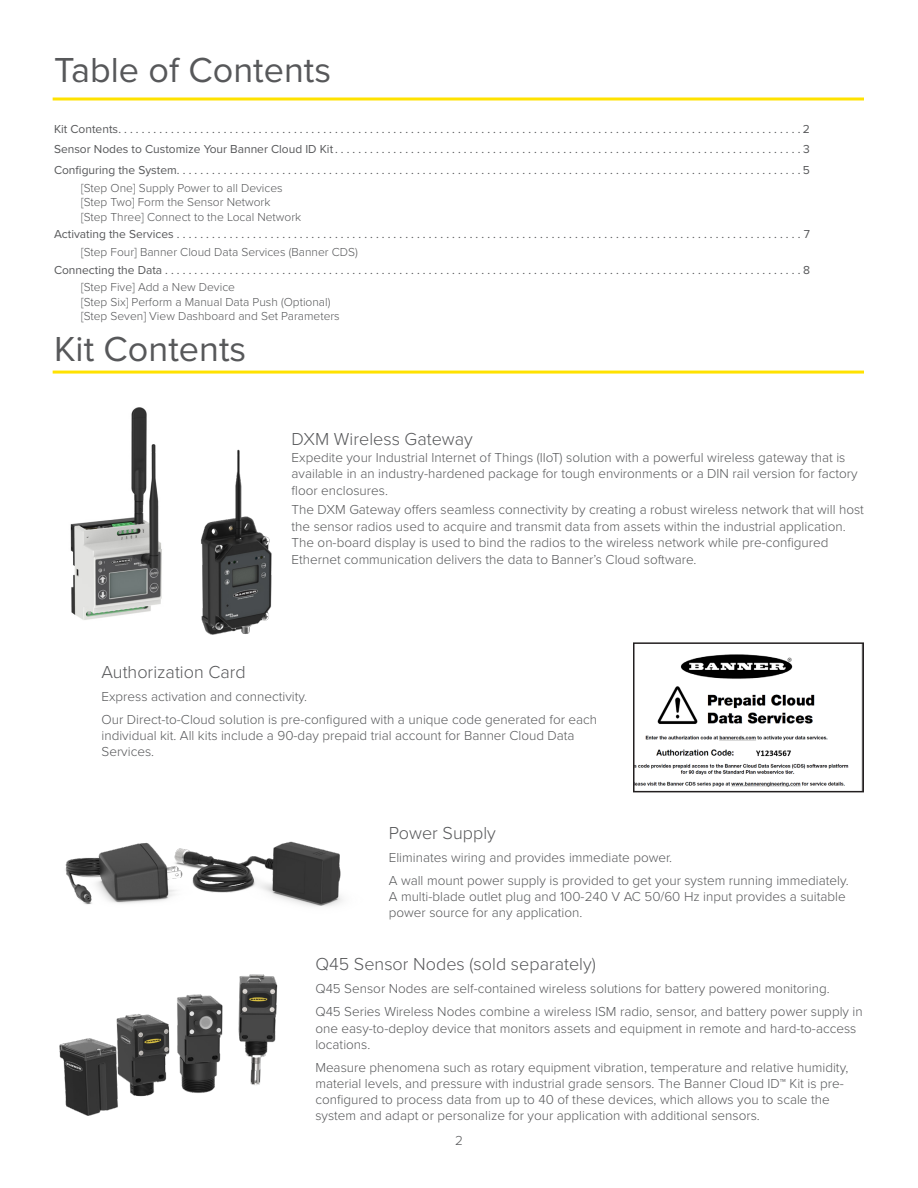
<style>
.page{position:relative;width:918px;height:1188px;background:#fff}
.page>*{position:absolute;margin:0;border:0;box-sizing:border-box;transform-origin:0 0}
.Heading_1{font:36px "Proxima Nova";color:#57585a}
.Heading_3{font:300 18px "Proxima Nova";color:#57585a}
.EN_Body_Text{font:300 13.5px/16.2px "Proxima Nova";color:#57585a}
.Toc_Level_1{font:12px "Proxima Nova";color:#57585a}
.TOC_body_text{font:300 12px "Proxima Nova";color:#57585a}
</style>
<div class="page">
<img style="left:59px;top:974px;width:219px;height:142px">
<img style="left:636px;top:654px;width:213px;height:133px">
<div style="left:633px;top:642px;width:231px;height:150px;border:2px solid #231f20"></div>
<img style="left:70px;top:407px;width:92px;height:213px">
<img style="left:65px;top:841px;width:278px;height:66px">
<hr style="left:53px;top:98px;width:811px;height:2px;background:#ffe201">
<hr style="left:53px;top:371px;width:811px;height:3px;background:#ffe201">
<img style="left:201px;top:449px;width:71px;height:186px">
<p class="Heading_1" style="left:54px;top:44px;width:279px">Table of Contents</p>
<p class="Toc_Level_1" style="left:54px;top:120px;width:757px">Kit Contents . . . . . . . . . . . . . . . . . . . . . . . . . . . . . . . . . . . . . . . . . . . . . . . . . . . . . . . . . . . . . . . . . . . . . . . . . . . . . . . . . . . . . . . . . . . . . . . . . . . . . . . . . . . . . . . . . . . . 2</p>
<p class="Toc_Level_1" style="left:54px;top:140px;width:758px">Sensor Nodes to Customize Your Banner Cloud ID Kit . . . . . . . . . . . . . . . . . . . . . . . . . . . . . . . . . . . . . . . . . . . . . . . . . . . . . . . . . . . . . . . . . . . . . . . . . . . . . . . 3</p>
<p class="Toc_Level_1" style="left:54px;top:161px;width:757px">Configuring the System . . . . . . . . . . . . . . . . . . . . . . . . . . . . . . . . . . . . . . . . . . . . . . . . . . . . . . . . . . . . . . . . . . . . . . . . . . . . . . . . . . . . . . . . . . . . . . . . . . . . . . . . . . 5</p>
<p class="TOC_body_text" style="left:81px;top:179px;width:203px">[Step One] Supply Power to all Devices</p>
<p class="TOC_body_text" style="left:81px;top:193px;width:191px">[Step Two] Form the Sensor Network</p>
<p class="TOC_body_text" style="left:81px;top:208px;width:222px">[Step Three] Connect to the Local Network</p>
<p class="Toc_Level_1" style="left:54px;top:225px;width:757px">Activating the Services . . . . . . . . . . . . . . . . . . . . . . . . . . . . . . . . . . . . . . . . . . . . . . . . . . . . . . . . . . . . . . . . . . . . . . . . . . . . . . . . . . . . . . . . . . . . . . . . . . . . . . . . . . . 7</p>
<p class="TOC_body_text" style="left:81px;top:243px;width:278px">[Step Four] Banner Cloud Data Services (Banner CDS)</p>
<p class="Toc_Level_1" style="left:54px;top:261px;width:758px">Connecting the Data . . . . . . . . . . . . . . . . . . . . . . . . . . . . . . . . . . . . . . . . . . . . . . . . . . . . . . . . . . . . . . . . . . . . . . . . . . . . . . . . . . . . . . . . . . . . . . . . . . . . . . . . . . . . 8</p>
<p class="TOC_body_text" style="left:81px;top:278px;width:156px">[Step Five] Add a New Device</p>
<p class="TOC_body_text" style="left:81px;top:293px;width:251px">[Step Six] Perform a Manual Data Push (Optional)</p>
<p class="TOC_body_text" style="left:81px;top:307px;width:260px">[Step Seven] View Dashboard and Set Parameters</p>
<p class="Heading_1" style="left:54px;top:323px;width:194px">Kit Contents</p>
<p class="Heading_3" style="left:292px;top:426px;width:183px">DXM Wireless Gateway</p>
<p class="EN_Body_Text" style="left:292px;top:448px;width:568px">Expedite your Industrial Internet of Things (IIoT) solution with a powerful wireless gateway that is available in an industry-hardened package for tough environments or a DIN rail version for factory floor enclosures.</p>
<p class="EN_Body_Text" style="left:292px;top:501px;width:574px">The DXM Gateway offers seamless connectivity by creating a robust wireless network that will host the sensor radios used to acquire and transmit data from assets within the industrial application.<br>The on-board display is used to bind the radios to the wireless network while pre-configured Ethernet communication delivers the data to Banner’s Cloud software.</p>
<p class="Heading_3" style="left:102px;top:658px;width:146px">Authorization Card</p>
<p class="EN_Body_Text" style="left:102px;top:687px;width:207px">Express activation and connectivity.</p>
<p class="EN_Body_Text" style="left:102px;top:710px;width:497px">Our Direct-to-Cloud solution is pre-configured with a unique code generated for each individual kit. All kits include a 90-day prepaid trial account for Banner Cloud Data<br>Services.</p>
<p class="Heading_3" style="left:389px;top:819px;width:109px">Power Supply</p>
<p class="EN_Body_Text" style="left:389px;top:848px;width:285px">Eliminates wiring and provides immediate power.</p>
<p class="EN_Body_Text" style="left:389px;top:871px;width:461px">A wall mount power supply is provided to get your system running immediately.<br>A multi-blade outlet plug and 100-240 V AC 50/60 Hz input provides a suitable power source for any application.</p>
<p class="Heading_3" style="left:315px;top:951px;width:282px">Q45 Sensor Nodes (sold separately)</p>
<p class="EN_Body_Text" style="left:315px;top:980px;width:516px">Q45 Sensor Nodes are self-contained wireless solutions for battery powered monitoring.</p>
<p class="EN_Body_Text" style="left:315px;top:1003px;width:549px">Q45 Series Wireless Nodes combine a wireless ISM radio, sensor, and battery power supply in one easy-to-deploy device that monitors assets and equipment in remote and hard-to-access locations.</p>
<p class="EN_Body_Text" style="left:315px;top:1058px;width:534px">Measure phenomena such as rotary equipment vibration, temperature and relative humidity, material levels, and pressure with industrial grade sensors. The Banner Cloud ID™ Kit is pre&shy;configured to process data from up to 40 of these devices, which allows you to scale the system and adapt or personalize for your application with additional sensors.</p>
<p class="EN_Body_Text" style="left:455px;top:1131px;width:9px">2</p>
</div>
